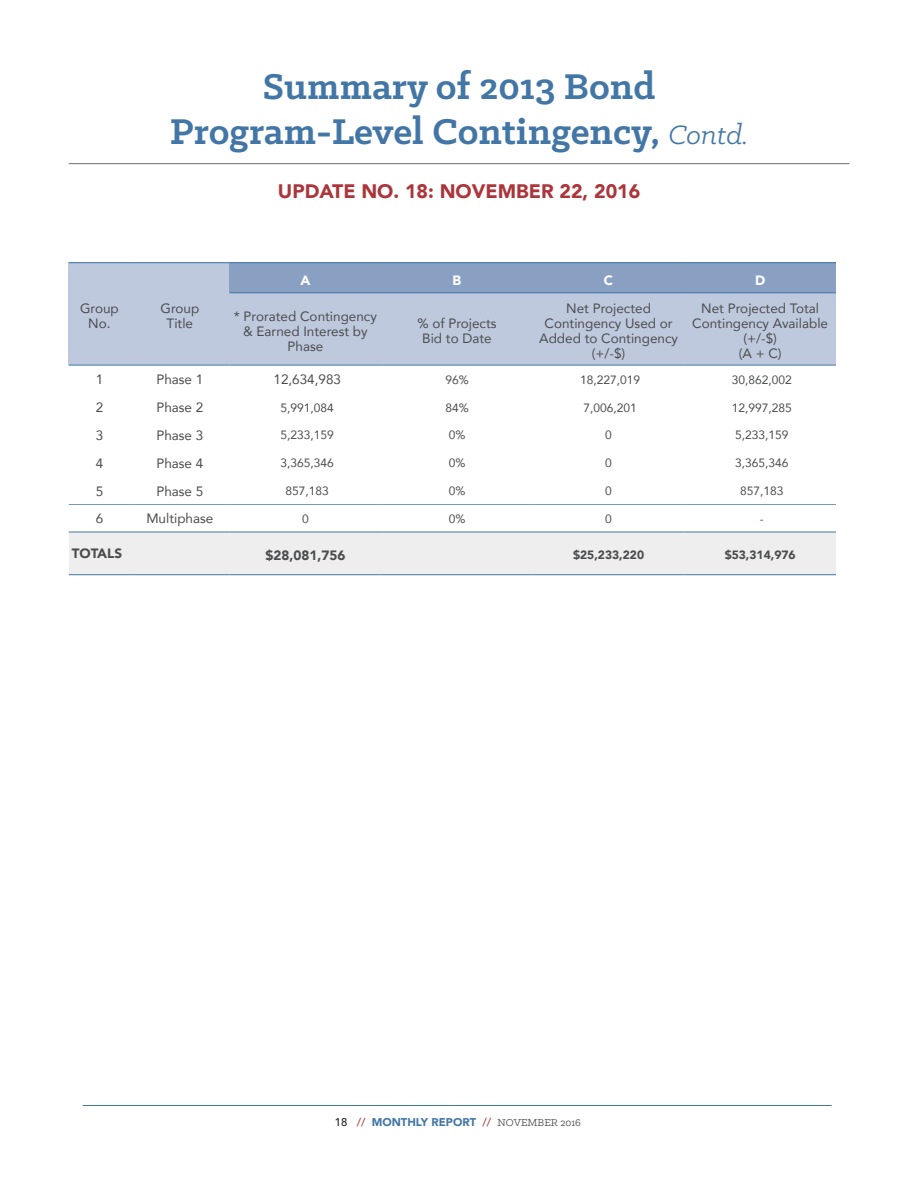
<style>
.page{position:relative;width:918px;height:1188px;background:#fff}
.page>*{position:absolute;margin:0;border:0;box-sizing:border-box;transform-origin:0 0}
.t1{font:700 40.5px/45px "Klinic Slab";color:#4276a6;text-align:center}
.t2{font:900 19.5px "Avenir";color:#ab353a}
.t3{font:13.5px/15px "Avenir";color:#4b4c4d;text-align:center}
.t4{font:900 13.5px "Avenir";color:#4b4c4d}
.t5{font:900 13.5px "Avenir";color:#fff}
.t6{font:12px "Avenir";color:#4b4c4d}
.t7{font:900 12px "Avenir";color:#4b4c4d}
.t8{font:900 11.25px "Avenir";color:#4276a6}
.s1{font-weight:400;font-style:italic;font-size:30px}
.s2{font-weight:500;color:#231f20}
.s3{font-weight:500;color:#ab353a}
.s4{font-family:"Klinic Slab";font-weight:400;color:#3e3e3f}
</style>
<div class="page">
<hr style="left:83px;top:1105px;width:749px;height:1px;background:#4276a6">
<hr style="left:69px;top:163px;width:781px;height:1px;background:#6c6d70">
<div style="left:69px;top:532px;width:161px;height:43px;background:#eeeeef"></div>
<div style="left:230px;top:532px;width:151px;height:43px;background:#eeeeef"></div>
<div style="left:533px;top:532px;width:151px;height:43px;background:#eeeeef"></div>
<div style="left:684px;top:532px;width:152px;height:43px;background:#eeeeef"></div>
<hr style="left:69px;top:504px;width:61px;height:1px;background:#4276a6">
<hr style="left:130px;top:504px;width:100px;height:1px;background:#4276a6">
<hr style="left:230px;top:504px;width:151px;height:1px;background:#4276a6">
<hr style="left:381px;top:504px;width:152px;height:1px;background:#4276a6">
<hr style="left:533px;top:504px;width:151px;height:1px;background:#4276a6">
<hr style="left:684px;top:504px;width:152px;height:1px;background:#4276a6">
<div style="left:69px;top:263px;width:61px;height:102px;background:#bfc9de"></div>
<div style="left:130px;top:263px;width:100px;height:102px;background:#bfc9de"></div>
<div style="left:230px;top:293px;width:151px;height:72px;background:#bfc9de"></div>
<div style="left:381px;top:293px;width:152px;height:72px;background:#bfc9de"></div>
<div style="left:533px;top:293px;width:151px;height:72px;background:#bfc9de"></div>
<div style="left:684px;top:293px;width:152px;height:72px;background:#bfc9de"></div>
<div style="left:230px;top:263px;width:151px;height:30px;background:#8aa0c3"></div>
<div style="left:381px;top:263px;width:152px;height:30px;background:#8aa0c3"></div>
<div style="left:533px;top:263px;width:151px;height:30px;background:#8aa0c3"></div>
<div style="left:684px;top:263px;width:152px;height:30px;background:#8aa0c3"></div>
<hr style="left:230px;top:292px;width:151px;height:1px;background:#4276a6">
<hr style="left:381px;top:292px;width:152px;height:1px;background:#4276a6">
<hr style="left:533px;top:292px;width:151px;height:1px;background:#4276a6">
<hr style="left:684px;top:292px;width:152px;height:1px;background:#4276a6">
<hr style="left:69px;top:365px;width:61px;height:1px;background:#4276a6">
<hr style="left:130px;top:365px;width:100px;height:1px;background:#4276a6">
<hr style="left:230px;top:365px;width:151px;height:1px;background:#4276a6">
<hr style="left:381px;top:365px;width:152px;height:1px;background:#4276a6">
<hr style="left:533px;top:365px;width:151px;height:1px;background:#4276a6">
<hr style="left:684px;top:365px;width:152px;height:1px;background:#4276a6">
<hr style="left:230px;top:262px;width:151px;height:1px;background:#4276a6">
<hr style="left:381px;top:262px;width:152px;height:1px;background:#4276a6">
<hr style="left:533px;top:262px;width:151px;height:1px;background:#4276a6">
<hr style="left:684px;top:262px;width:152px;height:1px;background:#4276a6">
<hr style="left:69px;top:262px;width:61px;height:1px;background:#4276a6">
<hr style="left:130px;top:262px;width:100px;height:1px;background:#4276a6">
<div style="left:381px;top:532px;width:152px;height:43px;background:#eeeeef"></div>
<hr style="left:230px;top:532px;width:151px;height:1px;background:#4276a6">
<hr style="left:381px;top:532px;width:152px;height:1px;background:#4276a6">
<hr style="left:533px;top:532px;width:151px;height:1px;background:#4276a6">
<hr style="left:684px;top:532px;width:152px;height:1px;background:#4276a6">
<hr style="left:230px;top:574px;width:151px;height:1px;background:#4276a6">
<hr style="left:381px;top:574px;width:152px;height:1px;background:#4276a6">
<hr style="left:533px;top:574px;width:151px;height:1px;background:#4276a6">
<hr style="left:684px;top:574px;width:152px;height:1px;background:#4276a6">
<hr style="left:69px;top:532px;width:61px;height:1px;background:#4276a6">
<hr style="left:130px;top:532px;width:100px;height:1px;background:#4276a6">
<hr style="left:69px;top:574px;width:61px;height:1px;background:#4276a6">
<hr style="left:130px;top:574px;width:100px;height:1px;background:#4276a6">
<p class="t1" style="left:170px;top:63px;width:580px">Summary of 2013 Bond<br>Program-Level Contingency, <span class="s1">Contd.</span></p>
<p class="t2" style="left:278px;top:174px;width:364px">UPDATE NO. 18: NOVEMBER 22, 2016</p>
<p class="t3" style="left:80px;top:301px;width:40px">Group<br>No.</p>
<p class="t3" style="left:161px;top:301px;width:40px">Group<br>Title</p>
<p class="t5" style="left:300px;top:268px;width:12px">A</p>
<p class="t5" style="left:453px;top:268px;width:10px">B</p>
<p class="t5" style="left:604px;top:268px;width:11px">C</p>
<p class="t5" style="left:755px;top:268px;width:12px">D</p>
<p class="t3" style="left:234px;top:308px;width:145px">* Prorated Contingency &amp; Earned Interest by<br>Phase</p>
<p class="t3" style="left:417px;top:316px;width:81px">% of Projects<br>Bid to Date</p>
<p class="t3" style="left:539px;top:301px;width:140px">Net Projected<br>Contingency Used or<br>Added to Contingency (+/-$)</p>
<p class="t3" style="left:692px;top:301px;width:137px">Net Projected Total<br>Contingency Available (+/-$)<br>(A + C)</p>
<p class="t3" style="left:96px;top:372px;width:9px">1</p>
<p class="t3" style="left:156px;top:372px;width:49px">Phase 1</p>
<p class="t3" style="left:274px;top:372px;width:69px">12,634,983</p>
<p class="t6" style="left:445px;top:370px;width:25px">96%</p>
<p class="t6" style="left:580px;top:370px;width:62px">18,227,019</p>
<p class="t6" style="left:732px;top:370px;width:62px">30,862,002</p>
<p class="t3" style="left:96px;top:400px;width:9px">2</p>
<p class="t3" style="left:156px;top:400px;width:49px">Phase 2</p>
<p class="t6" style="left:280px;top:398px;width:55px">5,991,084</p>
<p class="t6" style="left:445px;top:398px;width:25px">84%</p>
<p class="t6" style="left:584px;top:398px;width:55px">7,006,201</p>
<p class="t6" style="left:732px;top:398px;width:62px">12,997,285</p>
<p class="t3" style="left:96px;top:428px;width:9px">3</p>
<p class="t3" style="left:156px;top:428px;width:49px">Phase 3</p>
<p class="t6" style="left:280px;top:426px;width:55px">5,233,159</p>
<p class="t6" style="left:449px;top:426px;width:18px">0%</p>
<p class="t6" style="left:605px;top:426px;width:8px">0</p>
<p class="t6" style="left:735px;top:426px;width:55px">5,233,159</p>
<p class="t3" style="left:96px;top:455px;width:9px">4</p>
<p class="t3" style="left:156px;top:455px;width:49px">Phase 4</p>
<p class="t6" style="left:280px;top:453px;width:55px">3,365,346</p>
<p class="t6" style="left:449px;top:453px;width:18px">0%</p>
<p class="t6" style="left:605px;top:453px;width:8px">0</p>
<p class="t6" style="left:735px;top:453px;width:55px">3,365,346</p>
<p class="t3" style="left:96px;top:483px;width:9px">5</p>
<p class="t3" style="left:156px;top:483px;width:49px">Phase 5</p>
<p class="t6" style="left:285px;top:481px;width:45px">857,183</p>
<p class="t6" style="left:449px;top:481px;width:18px">0%</p>
<p class="t6" style="left:605px;top:481px;width:8px">0</p>
<p class="t6" style="left:740px;top:481px;width:45px">857,183</p>
<p class="t3" style="left:96px;top:511px;width:9px">6</p>
<p class="t3" style="left:146px;top:511px;width:69px">Multiphase</p>
<p class="t6" style="left:302px;top:509px;width:8px">0</p>
<p class="t6" style="left:449px;top:509px;width:18px">0%</p>
<p class="t6" style="left:605px;top:509px;width:8px">0</p>
<p class="t6" style="left:760px;top:509px;width:5px">-</p>
<p class="t4" style="left:72px;top:542px;width:52px">TOTALS</p>
<p class="t4" style="left:265px;top:543px;width:81px">$28,081,756</p>
<p class="t7" style="left:573px;top:545px;width:73px">$25,233,220</p>
<p class="t7" style="left:725px;top:545px;width:73px">$53,314,976</p>
<p class="t8" style="left:335px;top:1112px;width:247px"><span class="s2">18</span> <span class="s3">//</span> MONTHLY REPORT <span class="s3">//</span> <span class="s4">NOVEMBER 2016</span></p>
</div>
